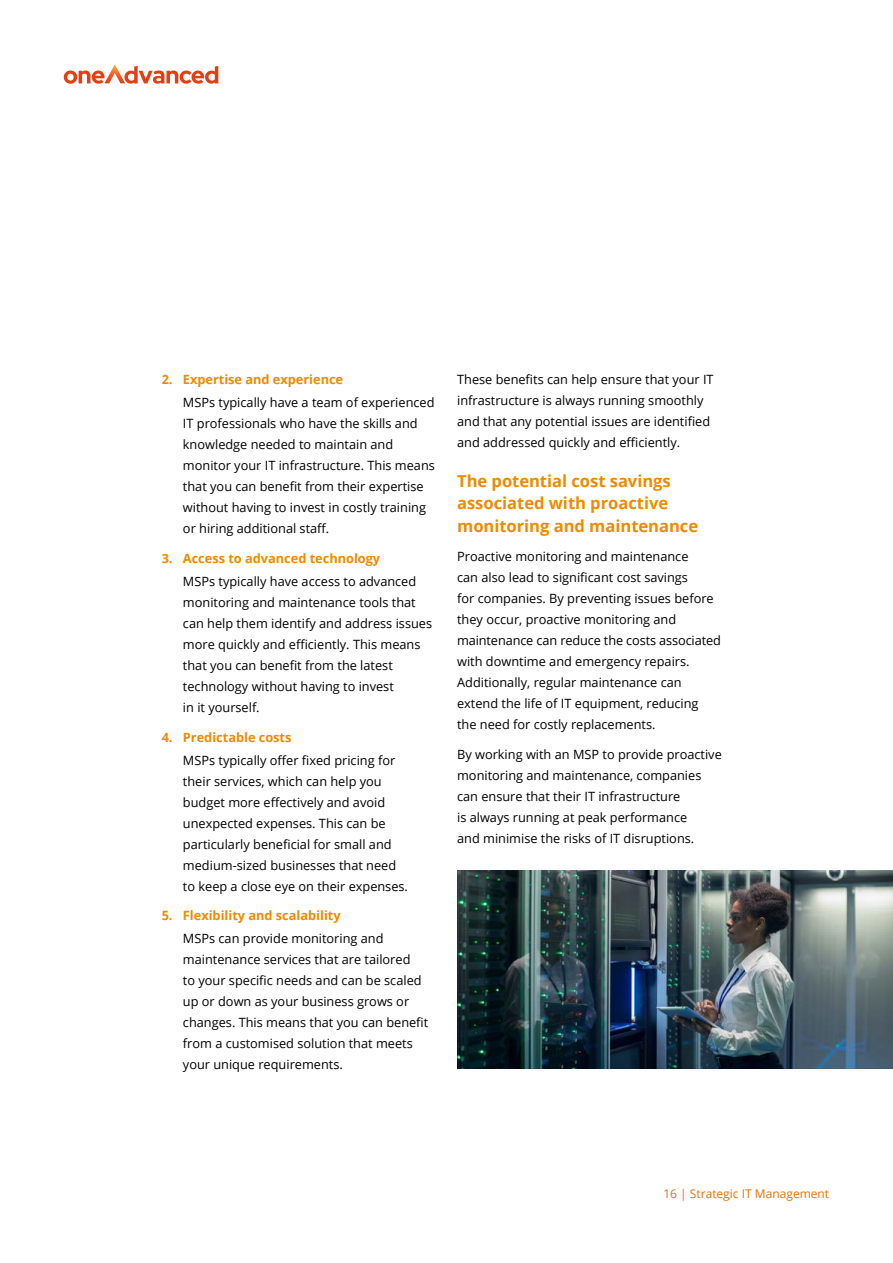
<style>
.page{position:relative;width:893px;height:1263px;background:#fff}
.page>*{position:absolute;margin:0;border:0;box-sizing:border-box;transform-origin:0 0}
.t1{font:700 16.5px/22.5px "Open Sans";color:#ed8b00}
.t2{font:12.75px/21px "Open Sans";color:#000}
.t3{font:700 12.75px "Open Sans";color:#ed8b00}
.t4{font:12px "Open Sans";color:#e57200}
</style>
<div class="page">
<svg style="left:64px;top:64px;width:154px;height:20px"></svg>
<img style="left:457px;top:871px;width:436px;height:198px">
<p class="t3" style="left:162px;top:371px;width:183px">2. Expertise and experience</p>
<p class="t2" style="left:183px;top:392px;width:253px">MSPs typically have a team of experienced IT professionals who have the skills and knowledge needed to maintain and monitor your IT infrastructure. This means that you can benefit from their expertise without having to invest in costly training or hiring additional staff.</p>
<p class="t3" style="left:162px;top:549px;width:220px">3. Access to advanced technology</p>
<p class="t2" style="left:183px;top:571px;width:251px">MSPs typically have access to advanced monitoring and maintenance tools that can help them identify and address issues more quickly and efficiently. This means that you can benefit from the latest technology without having to invest<br>in it yourself.</p>
<p class="t3" style="left:162px;top:728px;width:131px">4. Predictable costs</p>
<p class="t2" style="left:183px;top:749px;width:227px">MSPs typically offer fixed pricing for their services, which can help you budget more effectively and avoid unexpected expenses. This can be particularly beneficial for small and medium-sized businesses that need to keep a close eye on their expenses.</p>
<p class="t3" style="left:162px;top:907px;width:180px">5. Flexibility and scalability</p>
<p class="t2" style="left:183px;top:928px;width:247px">MSPs can provide monitoring and maintenance services that are tailored<br>to your specific needs and can be scaled up or down as your business grows or changes. This means that you can benefit from a customised solution that meets your unique requirements.</p>
<p class="t2" style="left:457px;top:369px;width:258px">These benefits can help ensure that your IT infrastructure is always running smoothly and that any potential issues are identified and addressed quickly and efficiently.</p>
<p class="t1" style="left:457px;top:469px;width:243px">The potential cost savings associated with proactive monitoring and maintenance</p>
<p class="t2" style="left:457px;top:546px;width:265px">Proactive monitoring and maintenance<br>can also lead to significant cost savings<br>for companies. By preventing issues before they occur, proactive monitoring and maintenance can reduce the costs associated with downtime and emergency repairs.<br>Additionally, regular maintenance can extend the life of IT equipment, reducing the need for costly replacements.</p>
<p class="t2" style="left:457px;top:743px;width:266px">By working with an MSP to provide proactive monitoring and maintenance, companies can ensure that their IT infrastructure<br>is always running at peak performance<br>and minimise the risks of IT disruptions.</p>
<p class="t4" style="left:663px;top:1186px;width:167px">16 | Strategic IT Management</p>
</div>
